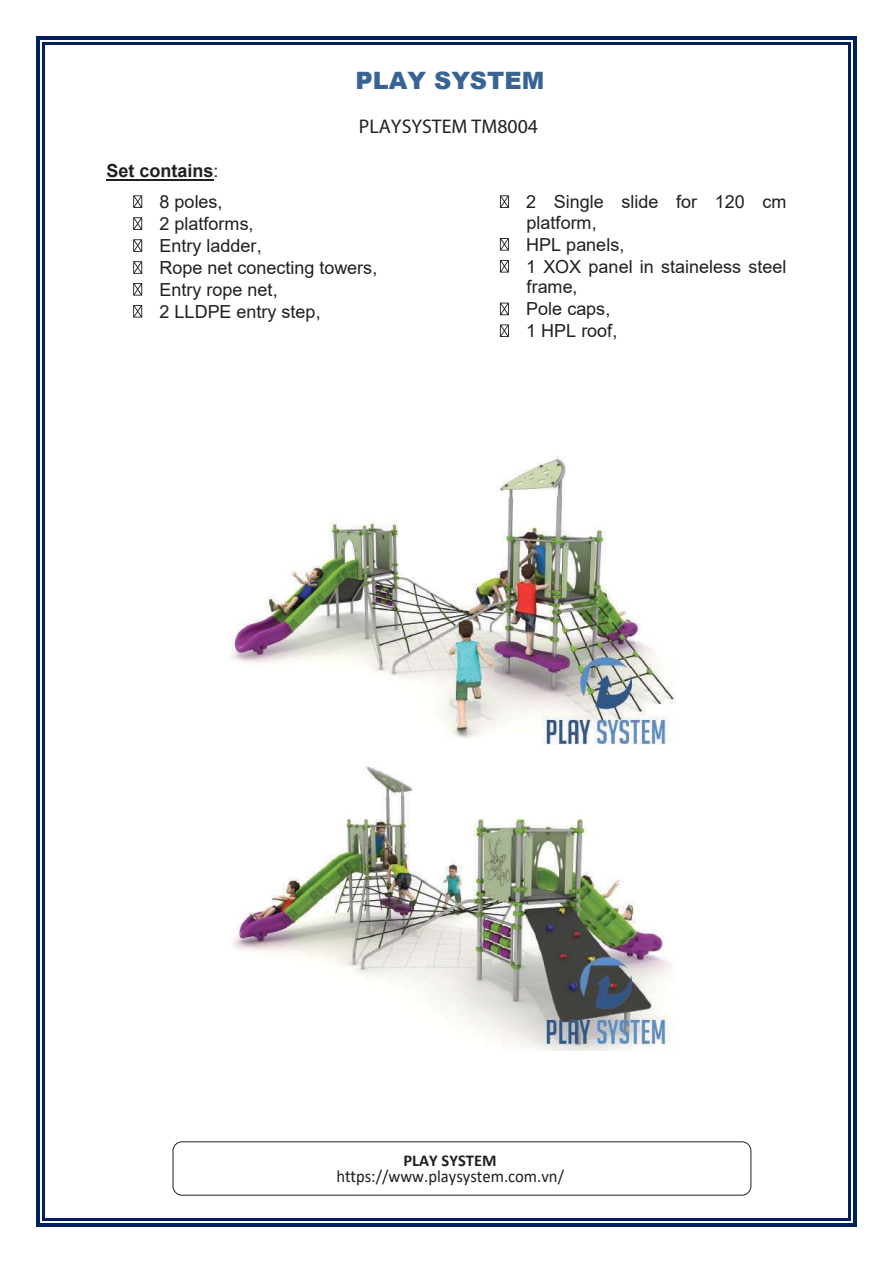
<style>
.page{position:relative;width:893px;height:1263px;background:#fff}
.page>*{position:absolute;margin:0;border:0;box-sizing:border-box;transform-origin:0 0}
.t1{font:900 24px "Arial";color:#386395}
.t2{font:19.8px "Myriad Pro";color:#231f20}
.t3{font:18px/21.5px "Arial";color:#231f20}
.t4{font:700 18px/30.9px "Arial";color:#231f20;text-align:right}
.t5{font:17.25px "Calibri";color:#231f20;scale:.96 1}
.t6{font:700 16.5px "Calibri";color:#231f20}
.s1{font-weight:400}
.s2{font-family:"Myriad Pro"}
</style>
<div class="page">
<div style="left:173px;top:1142px;width:578px;height:53px;border:1px solid #231f20;border-radius:9px"></div>
<hr style="left:106px;top:179px;width:108px;height:2px;background:#231f20">
<svg style="left:133px;top:195px;width:9px;height:13px"></svg>
<svg style="left:133px;top:217px;width:9px;height:13px"></svg>
<svg style="left:133px;top:239px;width:9px;height:13px"></svg>
<svg style="left:133px;top:261px;width:9px;height:13px"></svg>
<svg style="left:133px;top:283px;width:9px;height:13px"></svg>
<svg style="left:133px;top:305px;width:9px;height:13px"></svg>
<svg style="left:500px;top:195px;width:9px;height:13px"></svg>
<svg style="left:500px;top:238px;width:9px;height:13px"></svg>
<svg style="left:500px;top:260px;width:9px;height:13px"></svg>
<svg style="left:500px;top:303px;width:9px;height:12px"></svg>
<svg style="left:500px;top:324px;width:9px;height:13px"></svg>
<svg style="left:36px;top:36px;width:9px;height:9px"></svg>
<hr style="left:45px;top:36px;width:803px;height:4px;background:#002060">
<hr style="left:45px;top:43px;width:803px;height:2px;background:#002060">
<svg style="left:848px;top:36px;width:9px;height:9px"></svg>
<hr style="left:36px;top:45px;width:4px;height:1173px;background:#002060">
<hr style="left:43px;top:45px;width:2px;height:1173px;background:#002060">
<hr style="left:853px;top:45px;width:4px;height:1173px;background:#002060">
<hr style="left:848px;top:45px;width:2px;height:1173px;background:#002060">
<svg style="left:36px;top:1218px;width:9px;height:9px"></svg>
<hr style="left:45px;top:1223px;width:803px;height:4px;background:#002060">
<hr style="left:45px;top:1218px;width:803px;height:2px;background:#002060">
<svg style="left:848px;top:1218px;width:9px;height:9px"></svg>
<img style="left:231px;top:457px;width:444px;height:593px">
<h1 class="t1" style="left:356px;top:63px;width:190px">PLAY SYSTEM</h1>
<p class="t2" style="left:359px;top:114px;width:181px">PLAYSYSTEM TM8004</p>
<p class="t4" style="left:106px;top:155px;width:118px">Set contains<span class="s1">:<br>8 poles,</span></p>
<p class="t3" style="left:159px;top:213px;width:219px;line-height:21.9px">2 platforms,<br>Entry ladder,<br>Rope net conecting towers,<br>Entry rope net,<br>2 LLDPE entry step,</p>
<p class="t3" style="left:526px;top:191px;width:262px">2 Single slide for 120 cm platform,<br>HPL panels,<br>1 XOX panel in staineless steel frame,<br>Pole caps,<br>1 HPL roof,</p>
<p class="t6" style="left:403px;top:1149px;width:95px">PLAY SYSTEM</p>
<p class="t5" style="left:336px;top:1164px;width:239px">h<span class="s2">tt</span>ps://www.playsystem.com.vn/</p>
</div>
